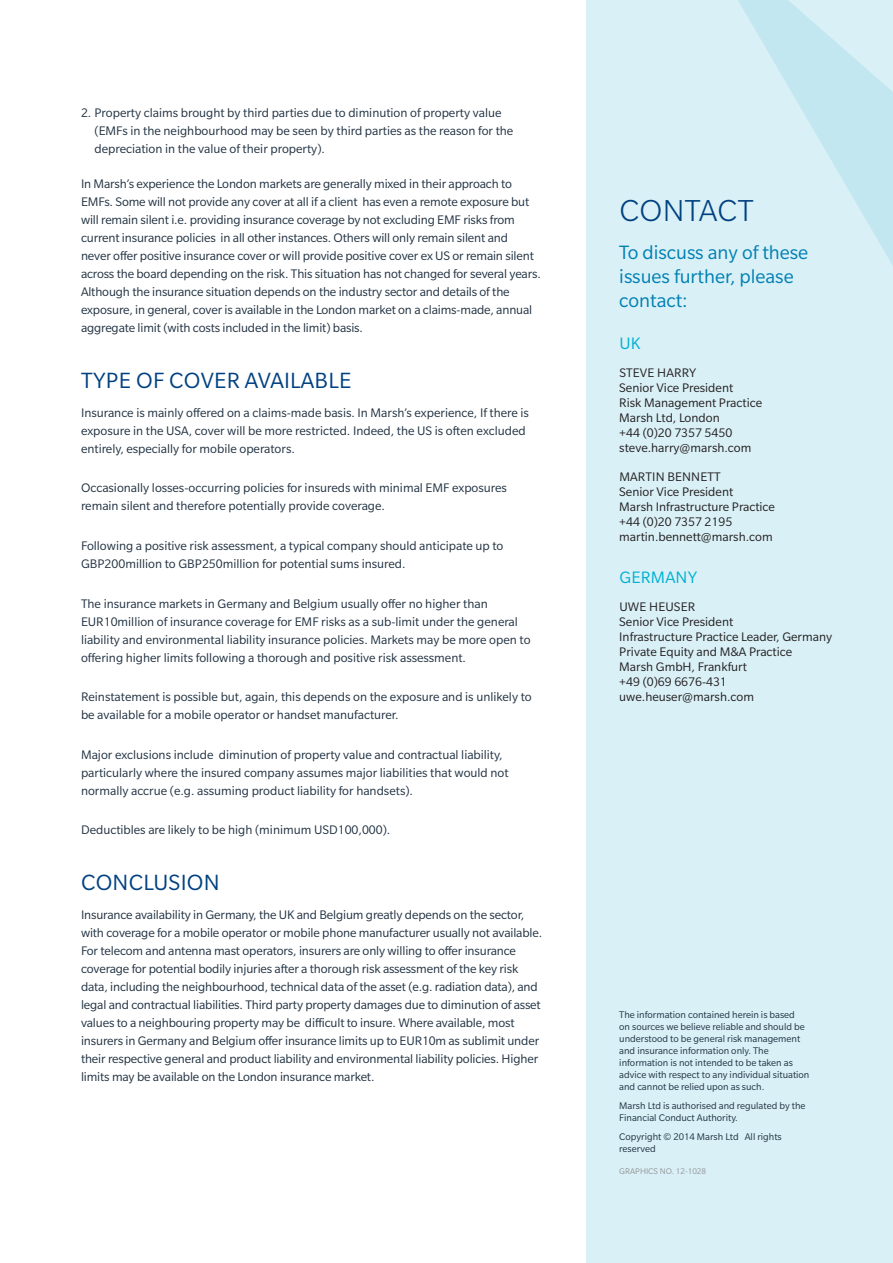
<style>
.page{position:relative;width:893px;height:1263px;background:#fff}
.page>*{position:absolute;margin:0;border:0;box-sizing:border-box;transform-origin:0 0}
.t1{font:300 33px "Slate Pro";letter-spacing:.01em;color:#014181}
.t2{font:24px "Slate Pro";letter-spacing:.01em;color:#014181}
.t3{font:21px/24px "Slate Pro";color:#0080b3}
.t4{font:18px "Slate Pro";letter-spacing:.01em;color:#00b0d3}
.t5{font:13.5px/18px "Slate Pro";letter-spacing:-.01em;color:#213242}
.t6{font:13.5px/15px "Slate Pro";color:#231f20}
.t7{font:10.5px/12px "Slate Pro";color:#213242}
.t8{font:9px "Slate Pro";color:#939598}
</style>
<div class="page">
<div style="left:586px;top:0;width:307px;height:1263px;background:#d9f0f6"></div>
<svg style="left:738px;top:0;width:155px;height:265px"></svg>
<p class="t5" style="left:94px;top:104px;width:420px;text-indent:-14px">2. Property claims brought by third parties due to diminution of property value (EMFs in the neighbourhood may be seen by third parties as the reason for the depreciation in the value of their property).</p>
<p class="t5" style="left:81px;top:175px;width:461px">In Marsh’s experience the London markets are generally mixed in their approach to EMFs. Some will not provide any cover at all if a client has even a remote exposure but will remain silent i.e. providing insurance coverage by not excluding EMF risks from current insurance policies in all other instances. Others will only remain silent and never offer positive insurance cover or will provide positive cover ex US or remain silent across the board depending on the risk. This situation has not changed for several years.<br>Although the insurance situation depends on the industry sector and details of the exposure, in general, cover is available in the London market on a claims-made, annual aggregate limit (with costs included in the limit) basis.</p>
<h2 class="t2" style="left:81px;top:368px;width:272px">TYPE OF COVER AVAILABLE</h2>
<p class="t5" style="left:81px;top:403px;width:450px">Insurance is mainly offered on a claims-made basis. In Marsh’s experience, If there is exposure in the USA, cover will be more restricted. Indeed, the US is often excluded entirely, especially for mobile operators.</p>
<p class="t5" style="left:81px;top:479px;width:427px">Occasionally losses-occurring policies for insureds with minimal EMF exposures remain silent and therefore potentially provide coverage.</p>
<p class="t5" style="left:81px;top:537px;width:424px">Following a positive risk assessment, a typical company should anticipate up to<br>GBP200million to GBP250million for potential sums insured.</p>
<p class="t5" style="left:81px;top:594px;width:451px">The insurance markets in Germany and Belgium usually offer no higher than EUR10million of insurance coverage for EMF risks as a sub-limit under the general liability and environmental liability insurance policies. Markets may be more open to offering higher limits following a thorough and positive risk assessment.</p>
<p class="t5" style="left:81px;top:688px;width:452px">Reinstatement is possible but, again, this depends on the exposure and is unlikely to be available for a mobile operator or handset manufacturer.</p>
<p class="t5" style="left:81px;top:745px;width:429px">Major exclusions include diminution of property value and contractual liability, particularly where the insured company assumes major liabilities that would not normally accrue (e.g. assuming product liability for handsets).</p>
<p class="t5" style="left:81px;top:821px;width:311px">Deductibles are likely to be high (minimum USD100,000).</p>
<h2 class="t2" style="left:81px;top:870px;width:140px">CONCLUSION</h2>
<p class="t5" style="left:81px;top:906px;width:463px">Insurance availability in Germany, the UK and Belgium greatly depends on the sector, with coverage for a mobile operator or mobile phone manufacturer usually not available.<br>For telecom and antenna mast operators, insurers are only willing to offer insurance coverage for potential bodily injuries after a thorough risk assessment of the key risk data, including the neighbourhood, technical data of the asset (e.g. radiation data), and legal and contractual liabilities. Third party property damages due to diminution of asset values to a neighbouring property may be difficult to insure. Where available, most insurers in Germany and Belgium offer insurance limits up to EUR10m as sublimit under their respective general and product liability and environmental liability policies. Higher limits may be available on the London insurance market.</p>
<h1 class="t1" style="left:619px;top:193px;width:136px">CONTACT</h1>
<h3 class="t3" style="left:619px;top:240px;width:190px">To discuss any of these issues further, please contact:</h3>
<h3 class="t4" style="left:619px;top:333px;width:23px">UK</h3>
<p class="t6" style="left:619px;top:365px;width:144px">STEVE HARRY<br>Senior Vice President<br>Risk Management Practice<br>Marsh Ltd, London<br>+44 (0)20 7357 5450 steve.harry@marsh.com</p>
<p class="t6" style="left:619px;top:469px;width:157px">MARTIN BENNETT<br>Senior Vice President<br>Marsh Infrastructure Practice +44 (0)20 7357 2195 martin.bennett@marsh.com</p>
<h3 class="t4" style="left:619px;top:567px;width:79px">GERMANY</h3>
<p class="t6" style="left:619px;top:599px;width:214px">UWE HEUSER<br>Senior Vice President<br>Infrastructure Practice Leader, Germany<br>Private Equity and M&amp;A Practice<br>Marsh GmbH, Frankfurt<br>+49 (0)69 6676-431 uwe.heuser@marsh.com</p>
<p class="t7" style="left:619px;top:1009px;width:192px">The information contained herein is based<br>on sources we believe reliable and should be understood to be general risk management and insurance information only. The information is not intended to be taken as advice with respect to any individual situation and cannot be relied upon as such.</p>
<p class="t7" style="left:619px;top:1100px;width:188px">Marsh Ltd is authorised and regulated by the<br>Financial Conduct Authority.</p>
<p class="t7" style="left:619px;top:1130px;width:164px">Copyright © 2014 Marsh Ltd All rights reserved</p>
<p class="t8" style="left:619px;top:1166px;width:88px">GRAPHICS NO. 12-1028</p>
</div>
